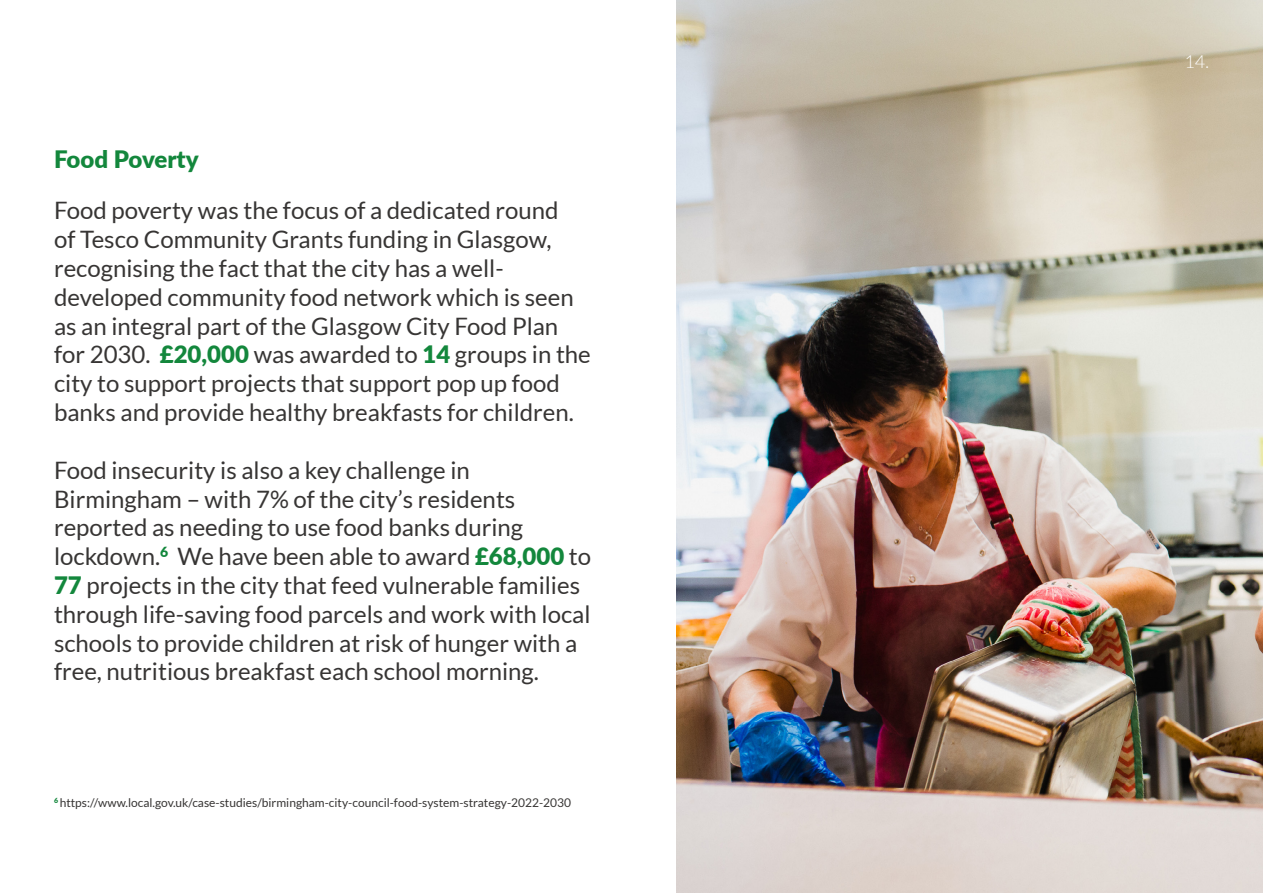
<style>
.page{position:relative;width:1263px;height:893px;background:#fff}
.page>*{position:absolute;margin:0;border:0;box-sizing:border-box;transform-origin:0 0}
.t1{font:24px/28.8px "Lato";color:#373534}
.t2{font:900 24px "Lato";color:#13873c}
.t3{font:300 18px "Lato";color:#fff}
.t4{font:12px "Lato";color:#373534}
.s1{font-weight:900;color:#13873c}
</style>
<div class="page">
<img style="left:676px;top:0;width:587px;height:893px">
<p class="t2" style="left:54px;top:141px;width:146px">Food Poverty</p>
<p class="t1" style="left:54px;top:196px;width:538px">Food poverty was the focus of a dedicated round<br>of Tesco Community Grants funding in Glasgow, recognising the fact that the city has a well&shy;developed community food network which is seen as an integral part of the Glasgow City Food Plan for 2030. <span class="s1">£20,000</span> was awarded to <span class="s1">14</span> groups in the city to support projects that support pop up food banks and provide healthy breakfasts for children.</p>
<p class="t1" style="left:54px;top:455px;width:539px">Food insecurity is also a key challenge in Birmingham – with 7% of the city’s residents reported as needing to use food banks during lockdown.<sup>6</sup> We have been able to award <span class="s1">£68,000</span> to <span class="s1">77</span> projects in the city that feed vulnerable families through life-saving food parcels and work with local schools to provide children at risk of hunger with a free, nutritious breakfast each school morning.</p>
<p class="t4" style="left:54px;top:796px;width:518px"><sup>6</sup> https://www.local.gov.uk/case-studies/birmingham-city-council-food-system-strategy-2022-2030</p>
<p class="t3" style="left:1184px;top:52px;width:26px">14.</p>
</div>
